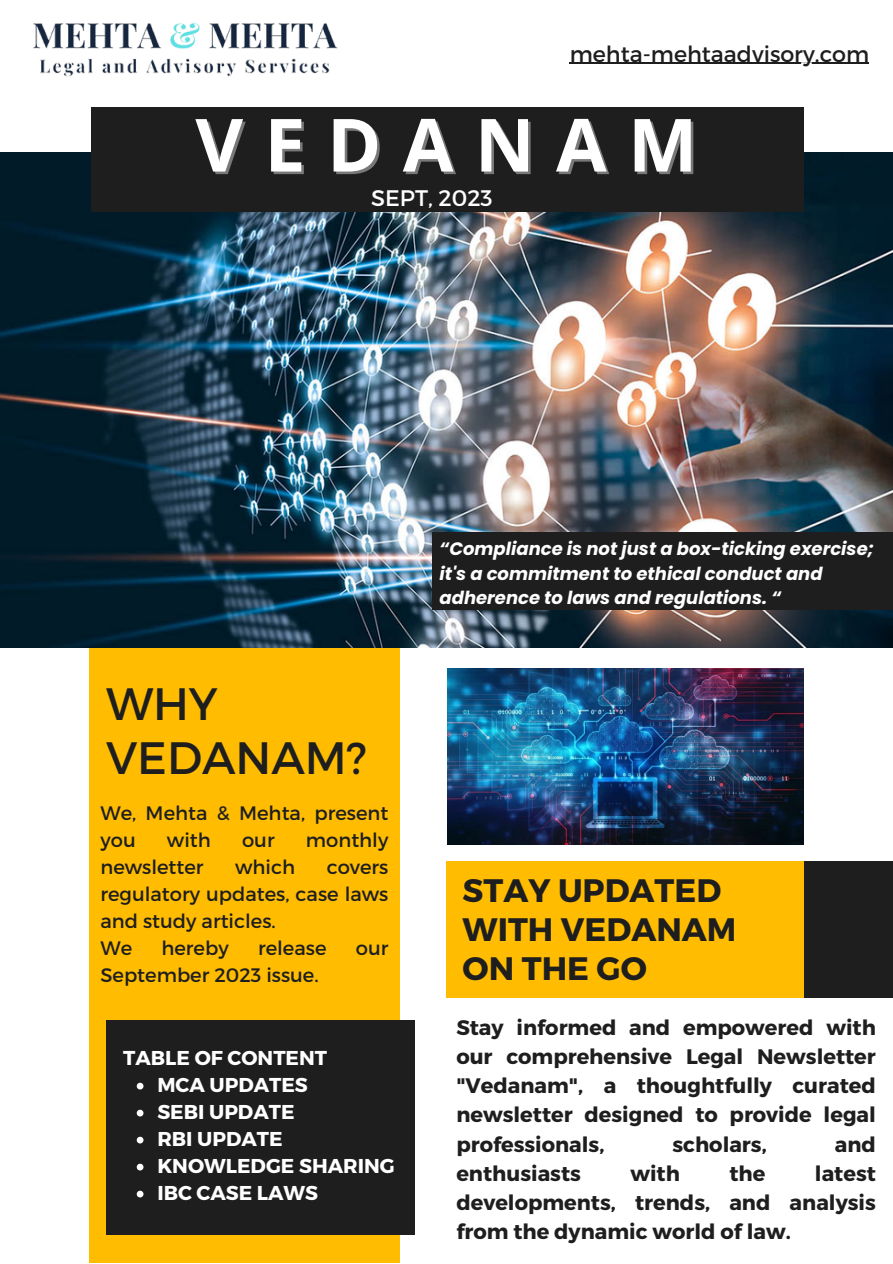
<style>
.page{position:relative;width:893px;height:1264px;background:#fff}
.page>*{position:absolute;margin:0;border:0;box-sizing:border-box;transform-origin:0 0}
.t1{font:700 73.5px "Open Sans";letter-spacing:.29em;color:#fff}
.t2{font:45.3px/54px "Montserrat";color:#1e1e1e}
.t3{font:700 32.4px/38.5px "Montserrat";color:#1e1e1e}
.t4{font:22.5px "Montserrat";color:#fff}
.t5{font:22.2px "Montserrat";color:#1e1e1e}
.t6{font:700 21px/29.2px "Montserrat";color:#1e1e1e;text-align:justify}
.t7{font:700 20.1px "Montserrat";color:#fff}
.t8{font:19.5px/27px "Montserrat";color:#1e1e1e}
.t9{font:italic 700 18px/24.8px "Poppins";color:#fff}
</style>
<div class="page">
<img style="left:0;top:153px;width:892px;height:494px">
<img style="left:447px;top:668px;width:356px;height:176px">
<div style="left:89px;top:648px;width:310px;height:614px;background:#ffbc01"></div>
<div style="left:446px;top:860px;width:446px;height:137px;background:#ffbc01"></div>
<div style="left:432px;top:532px;width:460px;height:77px;background:#1e1e1e"></div>
<div style="left:106px;top:1020px;width:308px;height:214px;background:#1e1e1e"></div>
<div style="left:804px;top:860px;width:88px;height:137px;background:#1e1e1e"></div>
<div style="left:91px;top:107px;width:712px;height:104px;background:#1e1e1e"></div>
<img style="left:33px;top:22px;width:305px;height:55px">
<hr style="left:569px;top:63px;width:300px;height:1px;background:#1e1e1e">
<svg style="left:137px;top:1082px;width:6px;height:7px"></svg>
<svg style="left:137px;top:1109px;width:6px;height:7px"></svg>
<svg style="left:137px;top:1136px;width:6px;height:7px"></svg>
<svg style="left:137px;top:1163px;width:6px;height:7px"></svg>
<svg style="left:137px;top:1190px;width:6px;height:7px"></svg>
<p class="t5" style="left:569px;top:39px;width:301px">mehta-mehtaadvisory.com</p>
<p class="t1" style="left:195px;top:93px;width:503px">VEDANAM</p>
<p class="t4" style="left:371px;top:183px;width:123px">SEPT, 2023</p>
<p class="t2" style="left:106px;top:674px;width:262px">WHY<br>VEDANAM?</p>
<p class="t8" style="left:100px;top:798px;width:289px">We, Mehta &amp; Mehta, present you</p>
<p class="t8" style="left:167px;top:825px;width:45px">with</p>
<p class="t8" style="left:242px;top:825px;width:34px">our</p>
<p class="t8" style="left:306px;top:825px;width:84px">monthly</p>
<p class="t8" style="left:100px;top:852px;width:105px">newsletter</p>
<p class="t8" style="left:235px;top:852px;width:61px">which</p>
<p class="t8" style="left:100px;top:852px;width:289px;text-align:justify;text-indent:226px">covers regulatory updates, case laws and study articles.</p>
<p class="t8" style="left:100px;top:933px;width:33px">We</p>
<p class="t8" style="left:161px;top:933px;width:69px">hereby</p>
<p class="t8" style="left:258px;top:933px;width:70px">release</p>
<p class="t8" style="left:356px;top:933px;width:34px">our</p>
<p class="t8" style="left:100px;top:960px;width:220px">September 2023 issue.</p>
<p class="t7" style="left:123px;top:1044px;width:205px">TABLE OF CONTENT</p>
<p class="t7" style="left:157px;top:1071px;width:152px">MCA UPDATES</p>
<p class="t7" style="left:157px;top:1098px;width:139px">SEBI UPDATE</p>
<p class="t7" style="left:157px;top:1125px;width:127px">RBI UPDATE</p>
<p class="t7" style="left:157px;top:1152px;width:239px">KNOWLEDGE SHARING</p>
<p class="t7" style="left:157px;top:1179px;width:162px">IBC CASE LAWS</p>
<p class="t9" style="left:439px;top:536px;width:436px">“Compliance is not just a box-ticking exercise;</p>
<p class="t9" style="left:439px;top:561px;width:384px">it's a commitment to ethical conduct and adherence to laws and regulations. “</p>
<p class="t3" style="left:462px;top:870px;width:275px">STAY UPDATED<br>WITH VEDANAM<br>ON THE GO</p>
<p class="t6" style="left:456px;top:1011px;width:421px">Stay informed and empowered with our comprehensive Legal Newsletter "Vedanam", a thoughtfully curated newsletter designed to provide legal professionals,</p>
<p class="t6" style="left:672px;top:1128px;width:96px">scholars,</p>
<p class="t6" style="left:834px;top:1128px;width:43px">and</p>
<p class="t6" style="left:456px;top:1157px;width:126px">enthusiasts</p>
<p class="t6" style="left:630px;top:1157px;width:51px">with</p>
<p class="t6" style="left:729px;top:1157px;width:37px">the</p>
<p class="t6" style="left:456px;top:1157px;width:421px;text-indent:358px">latest developments, trends, and analysis from the dynamic world of law.</p>
</div>
